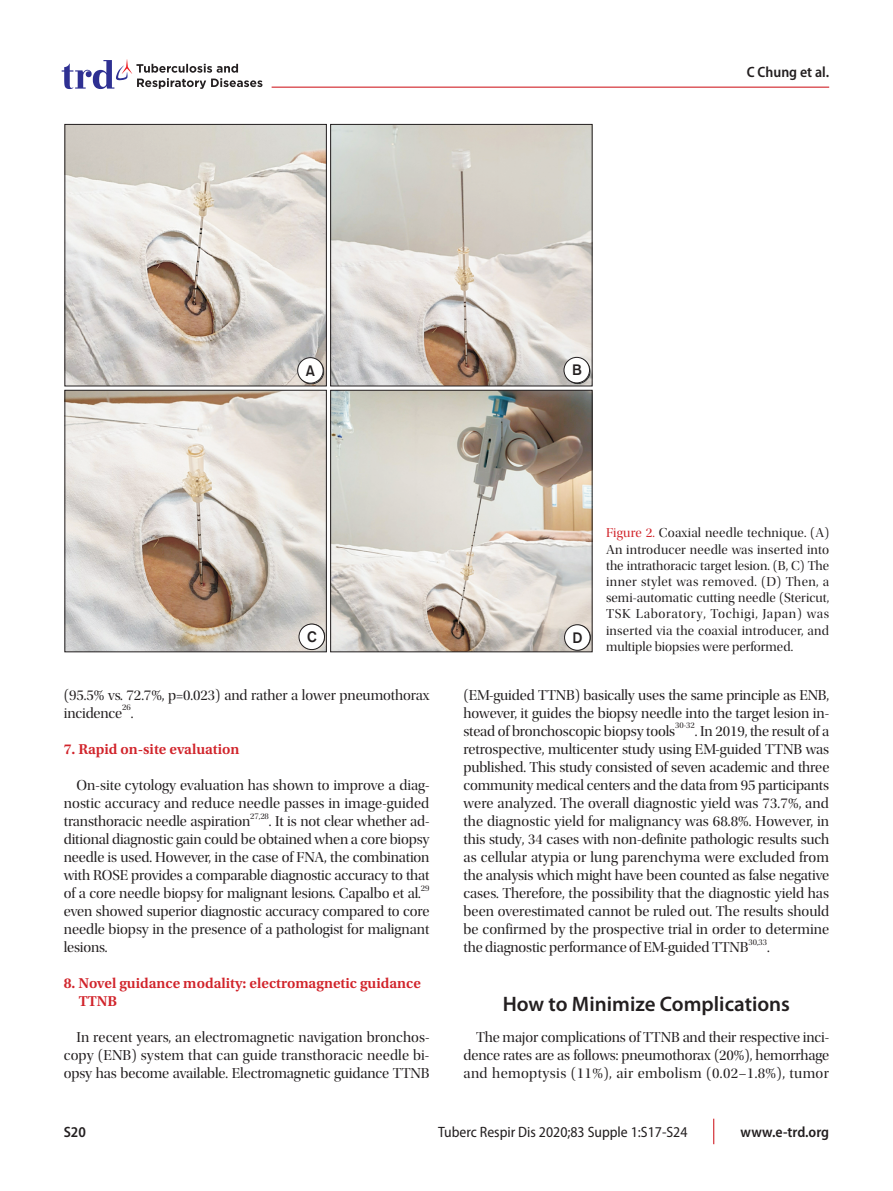
<style>
.page{position:relative;width:893px;height:1191px;background:#fff}
.page>*{position:absolute;margin:0;border:0;box-sizing:border-box;transform-origin:0 0}
.t1{font:600 21px "Myriad Pro";color:#231f20}
.t2{font:15px/18px "Utopia Std Disp";letter-spacing:-.01em;color:#231f20;text-align:justify}
.t3{font:600 15px/18px "Utopia Std";color:#d1232a}
.t4{font:semi-condensed 15px "Myriad Pro";color:#231f20}
.t5{font:600 semi-condensed 15px "Myriad Pro";color:#231f20}
.t6{font:15px "Gothic 725 BT Bold A";color:#231f20}
.t7{font:13.5px/16.2px "Utopia Std Disp";color:#231f20;text-align:justify}
.t8{font:8.7px "Utopia Std Disp";letter-spacing:-.01em;color:#231f20}
.s1{color:#d1232a}
</style>
<div class="page">
<svg style="left:713px;top:1118px;width:1px;height:26px"></svg>
<hr style="left:272px;top:87px;width:557px;height:1px;background:#d1232a">
<svg style="left:62px;top:59px;width:200px;height:30px"></svg>
<svg style="left:64px;top:124px;width:529px;height:528px;background:#cfc9c1"></svg>
<div style="left:298px;top:358px;width:25px;height:25px;background:#fff;border-radius:50%"></div>
<div style="left:297px;top:357px;width:26px;height:26px;border:1px solid #231f20;border-radius:50%"></div>
<div style="left:564px;top:357px;width:25px;height:26px;background:#fff;border-radius:50%"></div>
<div style="left:564px;top:357px;width:26px;height:26px;border:1px solid #231f20;border-radius:50%"></div>
<div style="left:299px;top:624px;width:25px;height:25px;background:#fff;border-radius:50%"></div>
<div style="left:299px;top:624px;width:26px;height:26px;border:1px solid #231f20;border-radius:50%"></div>
<div style="left:565px;top:625px;width:25px;height:25px;background:#fff;border-radius:50%"></div>
<div style="left:564px;top:624px;width:26px;height:26px;border:1px solid #231f20;border-radius:50%"></div>
<p class="t5" style="left:747px;top:62px;width:84px">C Chung et al.</p>
<p class="t6" style="left:306px;top:362px;width:11px">A</p>
<p class="t6" style="left:572px;top:361px;width:11px">B</p>
<p class="t6" style="left:307px;top:628px;width:11px">C</p>
<p class="t6" style="left:573px;top:629px;width:12px">D</p>
<p class="t7" style="left:606px;top:525px;width:225px"><span class="s1">Figure 2.</span> Coaxial needle technique. (A)<br>An introducer needle was inserted into the intrathoracic target lesion. (B, C) The inner stylet was removed. (D) Then, a semi-automatic cutting needle (Stericut, TSK Laboratory, Tochigi, Japan) was inserted via the coaxial introducer, and multiple biopsies were performed.</p>
<p class="t2" style="left:64px;top:686px;width:367px">(95.5% vs. 72.7%, p=0.023) and rather a lower pneumothorax incidence</p>
<p class="t8" style="left:122px;top:703px;width:10px">26</p>
<p class="t2" style="left:131px;top:704px;width:4px">.</p>
<p class="t3" style="left:64px;top:740px;width:177px">7. Rapid on-site evaluation</p>
<p class="t2" style="left:64px;top:776px;width:367px;text-indent:13px">On-site cytology evaluation has shown to improve a diag&shy;nostic accuracy and reduce needle passes in image-guided transthoracic needle aspiration</p>
<p class="t8" style="left:250px;top:811px;width:20px">27,28</p>
<p class="t2" style="left:64px;top:812px;width:367px;text-indent:205px">. It is not clear whether ad&shy;ditional diagnostic gain could be obtained when a core biopsy needle is used. However, in the case of FNA, the combination with ROSE provides a comparable diagnostic accuracy to that of a core needle biopsy for malignant lesions. Capalbo et al.</p>
<p class="t8" style="left:421px;top:883px;width:10px">29</p>
<p class="t2" style="left:64px;top:902px;width:367px">even showed superior diagnostic accuracy compared to core needle biopsy in the presence of a pathologist for malignant lesions.</p>
<p class="t3" style="left:79px;top:974px;width:344px;text-indent:-15px">8. Novel guidance modality: electromagnetic guidance<br>TTNB</p>
<p class="t2" style="left:64px;top:1028px;width:367px;text-indent:13px">In recent years, an electromagnetic navigation bronchos&shy;copy (ENB) system that can guide transthoracic needle bi&shy;opsy has become available. Electromagnetic guidance TTNB</p>
<p class="t2" style="left:463px;top:686px;width:367px">(EM-guided TTNB) basically uses the same principle as ENB, however, it guides the biopsy needle into the target lesion in&shy;stead of bronchoscopic biopsy tools</p>
<p class="t8" style="left:675px;top:721px;width:21px">30-32</p>
<p class="t2" style="left:463px;top:722px;width:367px;text-indent:231px">. In 2019, the result of a retrospective, multicenter study using EM-guided TTNB was published. This study consisted of seven academic and three community medical centers and the data from 95 participants were analyzed. The overall diagnostic yield was 73.7%, and the diagnostic yield for malignancy was 68.8%. However, in this study, 34 cases with non-definite pathologic results such as cellular atypia or lung parenchyma were excluded from the analysis which might have been counted as false negative cases. Therefore, the possibility that the diagnostic yield has been overestimated cannot be ruled out. The results should be confirmed by the prospective trial in order to determine the diagnostic performance of EM-guided TTNB</p>
<p class="t8" style="left:749px;top:937px;width:20px">30,33</p>
<p class="t2" style="left:767px;top:938px;width:4px">.</p>
<h1 class="t1" style="left:503px;top:990px;width:289px">How to Minimize Complications</h1>
<p class="t2" style="left:463px;top:1028px;width:367px;text-indent:13px">The major complications of TTNB and their respective inci&shy;dence rates are as follows: pneumothorax (20%), hemorrhage and hemoptysis (11%), air embolism (0.02–1.8%), tumor</p>
<p class="t5" style="left:64px;top:1122px;width:24px">S20</p>
<p class="t4" style="left:438px;top:1122px;width:251px">Tuberc Respir Dis 2020;83 Supple 1:S17-S24</p>
<p class="t5" style="left:740px;top:1122px;width:90px">www.e-trd.org</p>
</div>
